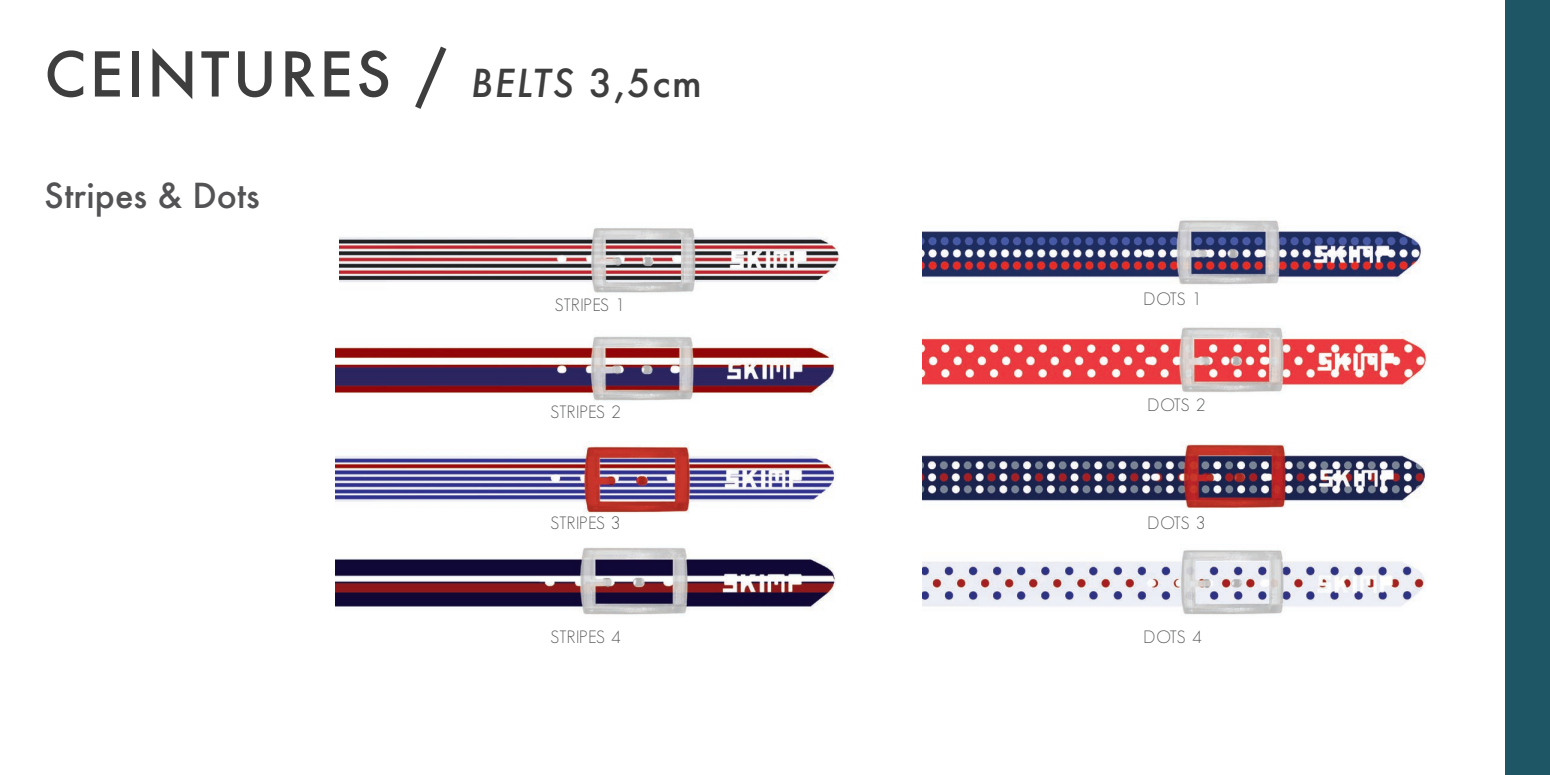
<style>
.page{position:relative;width:1550px;height:775px;background:#fff}
.page>*{position:absolute;margin:0;border:0;box-sizing:border-box;transform-origin:0 0}
.t1{font:500 60px "Futura";letter-spacing:.05em;color:#3e3e3f}
.t2{font:500 33.5px "Futura";color:#535355}
.t3{font:300 17.5px "Geosans";letter-spacing:-.005em;color:#57585a}
.s1{font-style:italic;font-size:37.5px}
.s2{font-size:37.5px}
</style>
<div class="page">
<img style="left:335px;top:441px;width:501px;height:72px">
<div style="left:1505px;top:0;width:45px;height:775px;background:#1e5665"></div>
<img style="left:340px;top:228px;width:500px;height:65px">
<img style="left:335px;top:336px;width:501px;height:65px">
<img style="left:922px;top:220px;width:500px;height:65px">
<img style="left:922px;top:444px;width:504px;height:64px">
<img style="left:922px;top:327px;width:504px;height:66px">
<img style="left:335px;top:547px;width:501px;height:68px">
<img style="left:922px;top:550px;width:504px;height:65px">
<h1 class="t1" style="left:44px;top:33px;width:659px">CEINTURES / <span class="s1">BELTS</span> <span class="s2">3,5cm</span></h1>
<h2 class="t2" style="left:44px;top:172px;width:217px">Stripes &amp; Dots</h2>
<p class="t3" style="left:555px;top:296px;width:72px">STRIPES 1</p>
<p class="t3" style="left:551px;top:403px;width:72px">STRIPES 2</p>
<p class="t3" style="left:1144px;top:289px;width:59px">DOTS 1</p>
<p class="t3" style="left:1147px;top:395px;width:59px">DOTS 2</p>
<p class="t3" style="left:550px;top:513px;width:72px">STRIPES 3</p>
<p class="t3" style="left:1147px;top:513px;width:59px">DOTS 3</p>
<p class="t3" style="left:550px;top:627px;width:72px">STRIPES 4</p>
<p class="t3" style="left:1144px;top:627px;width:59px">DOTS 4</p>
</div>
